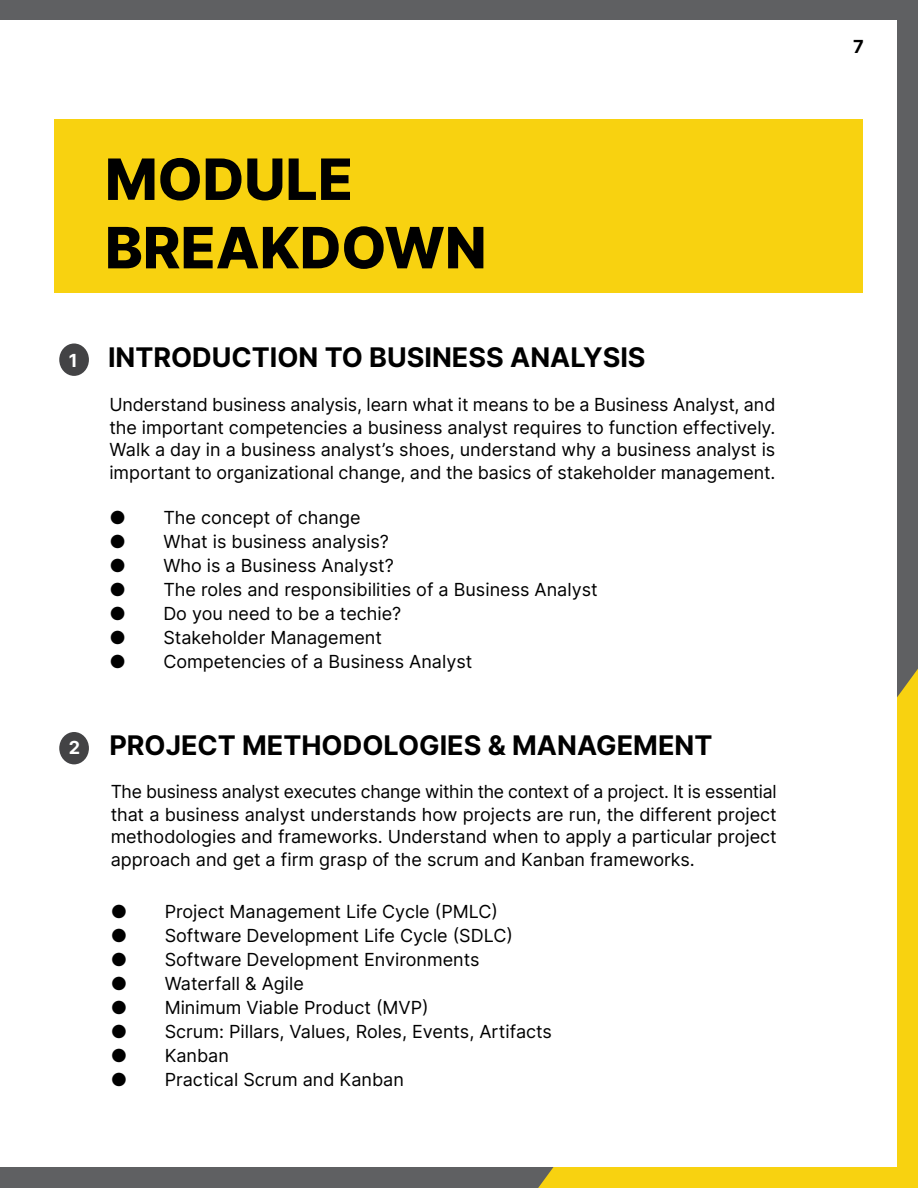
<style>
.page{position:relative;width:918px;height:1188px;background:#5f6062}
.page>*{position:absolute;margin:0;border:0;box-sizing:border-box;transform-origin:0 0}
.t1{font:800 57px/68.4px "Inter";color:#000}
.t2{font:700 27px "Inter";color:#000}
.t3{font:18px/22.5px "Inter";color:#000;text-align:justify}
.t4{font:700 18px "Inter";color:#fff}
.t5{font:700 18px "Inter";color:#000}
</style>
<div class="page">
<svg style="left:538px;top:669px;width:380px;height:519px;background:#f4d11e"></svg>
<div style="left:0;top:20px;width:896px;height:1147px;background:#fff"></div>
<div style="left:55px;top:120px;width:808px;height:173px;background:#f8d210"></div>
<div style="left:57px;top:341px;width:34px;height:37px;background:#434345;border-radius:50%"></div>
<div style="left:55px;top:339px;width:38px;height:41px;border:4px solid #fff;border-radius:50%"></div>
<div style="left:57px;top:730px;width:34px;height:37px;background:#434345;border-radius:50%"></div>
<div style="left:55px;top:728px;width:38px;height:41px;border:4px solid #fff;border-radius:50%"></div>
<h1 class="t1" style="left:105px;top:144px;width:383px">MODULE<br>BREAKDOWN</h1>
<p class="t4" style="left:69px;top:348px;width:10px">1</p>
<p class="t4" style="left:69px;top:735px;width:13px">2</p>
<h2 class="t2" style="left:108px;top:337px;width:539px">INTRODUCTION TO BUSINESS ANALYSIS</h2>
<p class="t3" style="left:109px;top:393px;width:668px">Understand business analysis, learn what it means to be a Business Analyst, and the important competencies a business analyst requires to function effectively.<br>Walk a day in a business analyst’s shoes, understand why a business analyst is important to organizational change, and the basics of stakeholder management.</p>
<p class="t3" style="left:109px;top:505px;width:253px">● The concept of change</p>
<p class="t3" style="left:109px;top:529px;width:281px">● What is business analysis?</p>
<p class="t3" style="left:109px;top:553px;width:286px">● Who is a Business Analyst?</p>
<p class="t3" style="left:109px;top:577px;width:490px">● The roles and responsibilities of a Business Analyst</p>
<p class="t3" style="left:109px;top:601px;width:294px">● Do you need to be a techie?</p>
<p class="t3" style="left:109px;top:625px;width:274px">● Stakeholder Management</p>
<p class="t3" style="left:109px;top:649px;width:365px">● Competencies of a Business Analyst</p>
<h2 class="t2" style="left:109px;top:726px;width:605px">PROJECT METHODOLOGIES &amp; MANAGEMENT</h2>
<p class="t3" style="left:111px;top:780px;width:668px">The business analyst executes change within the context of a project. It is essential that a business analyst understands how projects are run, the different project methodologies and frameworks. Understand when to apply a particular project approach and get a firm grasp of the scrum and Kanban frameworks.</p>
<p class="t3" style="left:111px;top:900px;width:389px">● Project Management Life Cycle (PMLC)</p>
<p class="t3" style="left:111px;top:924px;width:404px">● Software Development Life Cycle (SDLC)</p>
<p class="t3" style="left:111px;top:948px;width:370px">● Software Development Environments</p>
<p class="t3" style="left:111px;top:972px;width:195px">● Waterfall &amp; Agile</p>
<p class="t3" style="left:111px;top:996px;width:319px">● Minimum Viable Product (MVP)</p>
<p class="t3" style="left:111px;top:1020px;width:443px">● Scrum: Pillars, Values, Roles, Events, Artifacts</p>
<p class="t3" style="left:111px;top:1044px;width:120px">● Kanban</p>
<p class="t3" style="left:111px;top:1068px;width:295px">● Practical Scrum and Kanban</p>
<p class="t5" style="left:853px;top:33px;width:12px">7</p>
</div>
